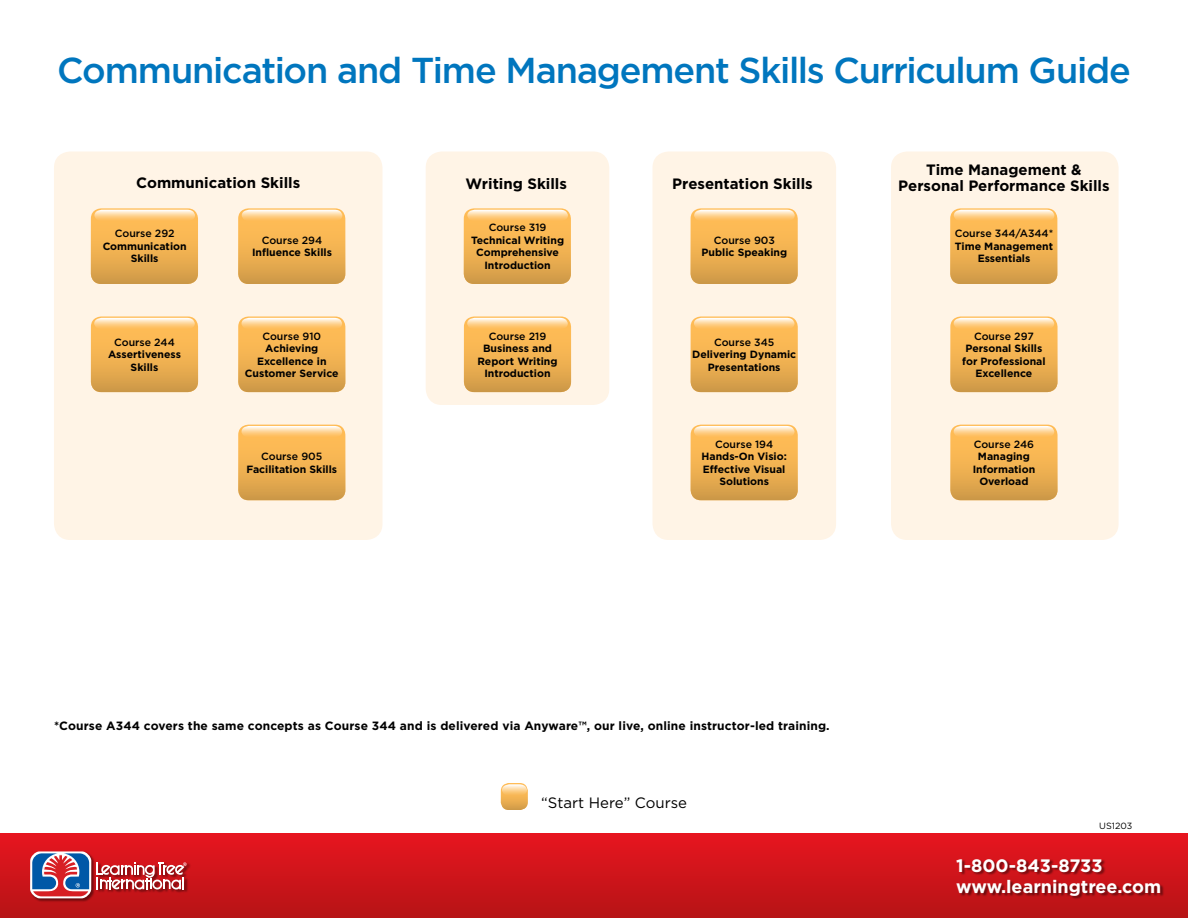
<style>
.page{position:relative;width:1188px;height:918px;background:#fff}
.page>*{position:absolute;margin:0;border:0;box-sizing:border-box;transform-origin:0 0}
.t1{font:500 36px "Gotham";letter-spacing:-.035em;color:#0076be}
.t2{font:700 18px/21px "Gotham";color:#fff}
.t3{font:700 15px/15.8px "Gotham";color:#000;text-align:center}
.t4{font:15px "Gotham";color:#000}
.t5{font:700 12px "Gotham";letter-spacing:.01em;color:#000}
.t6{font:700 10.5px/12.6px "Gotham";color:#000;text-align:center}
.t7{font:500 10.5px "Gotham";color:#000}
.t8{font:9px "Gotham";color:#000}
</style>
<div class="page">
<div style="left:0;top:833px;width:1188px;height:85px;background:linear-gradient(to bottom,#e7151f,#b61416)"></div>
<div style="left:891px;top:152px;width:228px;height:388px;background:#fff4e6;border-radius:16px"></div>
<div style="left:950px;top:317px;width:108px;height:75px;background:linear-gradient(to bottom,#ffc459,#d59e4a);border-radius:10px"></div>
<svg style="left:954px;top:318px;width:100px;height:11px"></svg>
<div style="left:54px;top:152px;width:328px;height:388px;background:#fff4e6;border-radius:16px"></div>
<div style="left:91px;top:208px;width:107px;height:76px;background:linear-gradient(to bottom,#ffc459,#d69f4a);border-radius:10px"></div>
<svg style="left:94px;top:210px;width:101px;height:11px"></svg>
<div style="left:238px;top:208px;width:107px;height:76px;background:linear-gradient(to bottom,#ffc45b,#d69e49);border-radius:10px"></div>
<svg style="left:242px;top:210px;width:100px;height:11px"></svg>
<div style="left:91px;top:317px;width:107px;height:75px;background:linear-gradient(to bottom,#ffc358,#d59e4a);border-radius:10px"></div>
<svg style="left:94px;top:318px;width:101px;height:11px"></svg>
<div style="left:238px;top:317px;width:107px;height:75px;background:linear-gradient(to bottom,#ffc359,#d59e4a);border-radius:10px"></div>
<svg style="left:242px;top:318px;width:100px;height:11px"></svg>
<div style="left:238px;top:425px;width:107px;height:75px;background:linear-gradient(to bottom,#ffc359,#d69f4a);border-radius:10px"></div>
<svg style="left:242px;top:426px;width:100px;height:11px"></svg>
<div style="left:426px;top:152px;width:183px;height:253px;background:#fff4e6;border-radius:16px"></div>
<div style="left:464px;top:208px;width:107px;height:76px;background:linear-gradient(to bottom,#ffc459,#d69f4a);border-radius:10px"></div>
<svg style="left:467px;top:210px;width:101px;height:11px"></svg>
<div style="left:464px;top:317px;width:107px;height:75px;background:linear-gradient(to bottom,#ffc358,#d59e4a);border-radius:10px"></div>
<svg style="left:467px;top:318px;width:101px;height:11px"></svg>
<div style="left:652px;top:152px;width:184px;height:388px;background:#fff4e6;border-radius:16px"></div>
<div style="left:691px;top:208px;width:107px;height:76px;background:linear-gradient(to bottom,#ffc45a,#d69e4a);border-radius:10px"></div>
<svg style="left:694px;top:210px;width:101px;height:11px"></svg>
<div style="left:691px;top:317px;width:107px;height:75px;background:linear-gradient(to bottom,#ffc359,#d59e4a);border-radius:10px"></div>
<svg style="left:694px;top:318px;width:100px;height:11px"></svg>
<div style="left:691px;top:425px;width:107px;height:75px;background:linear-gradient(to bottom,#ffc359,#d69f4a);border-radius:10px"></div>
<svg style="left:694px;top:426px;width:100px;height:11px"></svg>
<svg style="left:501px;top:783px;width:27px;height:27px"></svg>
<svg style="left:502px;top:784px;width:25px;height:12px"></svg>
<div style="left:950px;top:425px;width:108px;height:75px;background:linear-gradient(to bottom,#ffc459,#d69f4a);border-radius:10px"></div>
<svg style="left:954px;top:426px;width:100px;height:11px"></svg>
<div style="left:30px;top:852px;width:176px;height:58px;background:#000;opacity:.45"></div>
<svg style="left:30px;top:851px;width:61px;height:47px"></svg>
<svg style="left:96px;top:862px;width:91px;height:27px"></svg>
<svg style="left:32px;top:853px;width:57px;height:43px"></svg>
<div style="left:957px;top:859px;width:231px;height:59px;background:#000;opacity:.45"></div>
<div style="left:950px;top:208px;width:107px;height:76px;background:linear-gradient(to bottom,#ffc55b,#d69e49);border-radius:10px"></div>
<svg style="left:954px;top:210px;width:100px;height:11px"></svg>
<h1 class="t1" style="left:57px;top:47px;width:1075px">Communication and Time Management Skills Curriculum Guide</h1>
<h3 class="t3" style="left:136px;top:174px;width:166px">Communication Skills</h3>
<p class="t7" style="left:115px;top:227px;width:61px">Course 292</p>
<p class="t6" style="left:103px;top:240px;width:86px">Communication<br>Skills</p>
<p class="t7" style="left:262px;top:233px;width:62px">Course 294</p>
<p class="t6" style="left:252px;top:246px;width:81px">Influence Skills</p>
<h3 class="t3" style="left:466px;top:175px;width:103px">Writing Skills</h3>
<p class="t7" style="left:489px;top:220px;width:59px">Course 319</p>
<p class="t6" style="left:471px;top:233px;width:95px">Technical Writing<br>Comprehensive<br>Introduction</p>
<h3 class="t3" style="left:672px;top:175px;width:142px">Presentation Skills</h3>
<p class="t7" style="left:714px;top:233px;width:63px">Course 903</p>
<p class="t6" style="left:702px;top:246px;width:87px">Public Speaking</p>
<h3 class="t3" style="left:898px;top:162px;width:213px">Time Management &amp;<br>Personal Performance Skills</h3>
<p class="t7" style="left:955px;top:227px;width:100px">Course 344/A344*</p>
<p class="t6" style="left:955px;top:240px;width:100px">Time Management<br>Essentials</p>
<p class="t7" style="left:114px;top:335px;width:62px">Course 244</p>
<p class="t6" style="left:108px;top:348px;width:74px">Assertiveness<br>Skills</p>
<p class="t7" style="left:262px;top:329px;width:60px">Course 910</p>
<p class="t6" style="left:245px;top:342px;width:95px">Achieving<br>Excellence in<br>Customer Service</p>
<p class="t7" style="left:489px;top:329px;width:59px">Course 219</p>
<p class="t6" style="left:478px;top:342px;width:82px">Business and<br>Report Writing<br>Introduction</p>
<p class="t7" style="left:714px;top:335px;width:62px">Course 345</p>
<p class="t6" style="left:692px;top:348px;width:106px">Delivering Dynamic<br>Presentations</p>
<p class="t7" style="left:974px;top:329px;width:61px">Course 297</p>
<p class="t6" style="left:962px;top:342px;width:85px">Personal Skills for Professional<br>Excellence</p>
<p class="t7" style="left:261px;top:450px;width:63px">Course 905</p>
<p class="t6" style="left:246px;top:463px;width:92px">Facilitation Skills</p>
<p class="t7" style="left:715px;top:437px;width:60px">Course 194</p>
<p class="t6" style="left:702px;top:450px;width:87px">Hands-On Visio:<br>Effective Visual<br>Solutions</p>
<p class="t7" style="left:974px;top:437px;width:62px">Course 246</p>
<p class="t6" style="left:973px;top:450px;width:64px">Managing<br>Information<br>Overload</p>
<p class="t5" style="left:54px;top:717px;width:777px">*Course A344 covers the same concepts as Course 344 and is delivered via Anyware™, our live, online instructor-led training.</p>
<h3 class="t4" style="left:541px;top:794px;width:147px">“Start Here” Course</h3>
<p class="t8" style="left:1099px;top:820px;width:35px">US1203</p>
<h2 class="t2" style="left:956px;top:855px;width:207px">1-800-843-8733 www.learningtree.com</h2>
</div>
